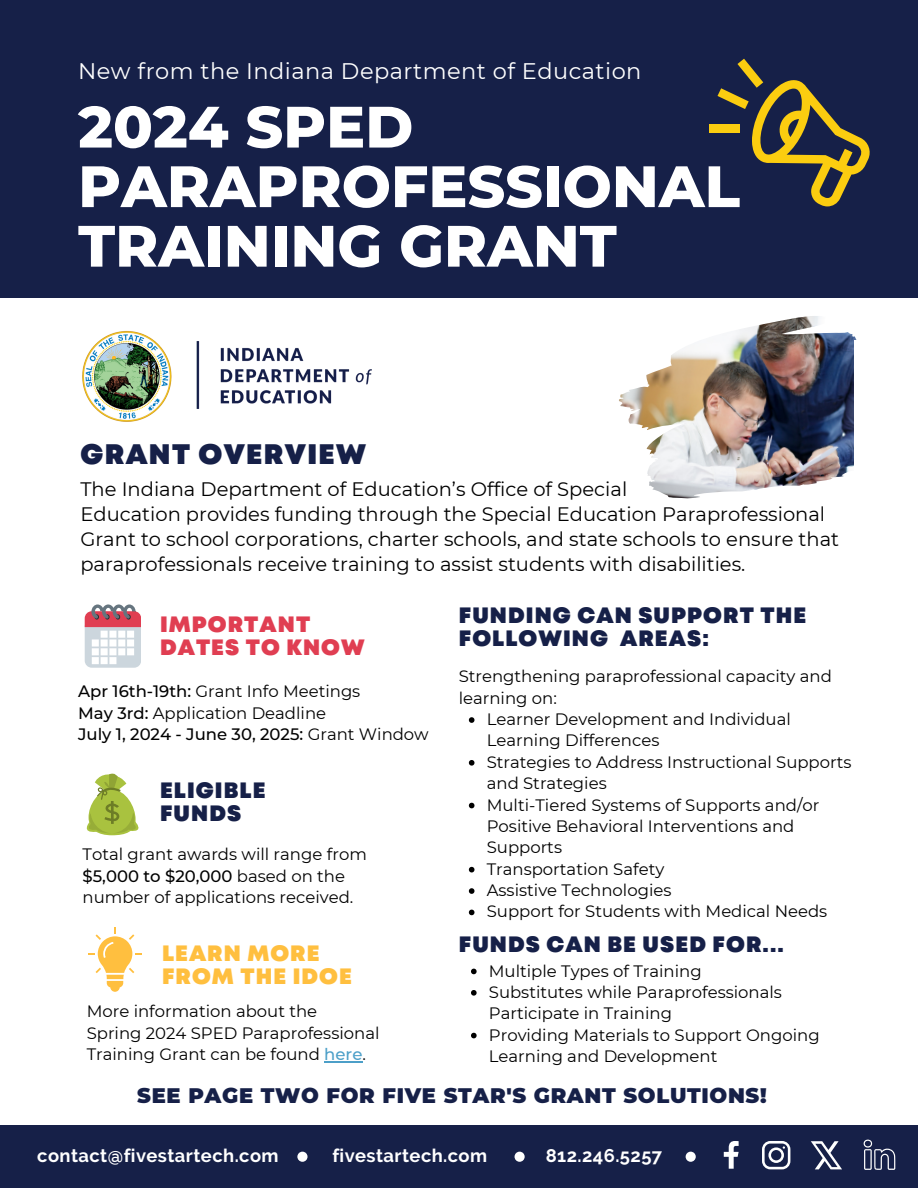
<style>
.page{position:relative;width:918px;height:1188px;background:#fff}
.page>*{position:absolute;margin:0;border:0;box-sizing:border-box;transform-origin:0 0}
.t1{font:800 58.2px/59.6px "Montserrat";color:#fff}
.t2{font:900 28.2px "Mont";letter-spacing:.05em;color:#162048}
.t3{font:22.5px "Montserrat";letter-spacing:.02em;color:#fff}
.t4{font:900 22.2px/23.7px "Mont";letter-spacing:.05em;color:#162048}
.t5{font:900 22.2px/22.5px "Mont";letter-spacing:.05em;color:#e03e52}
.t6{font:900 22.2px/22.5px "Mont";letter-spacing:.05em;color:#ffbf3f}
.t7{font:900 21px "Montserrat";letter-spacing:.03em;color:#162048}
.t8{font:19.5px/24.8px "Montserrat";color:#000}
.t9{font:700 18.3px "Raleway";letter-spacing:.025em;color:#fff}
.t10{font:16.5px/21.3px "Montserrat";color:#000}
.t11{font:500 16.5px "Montserrat";color:#000}
.s1{font-weight:500}
.s2{font-weight:400}
.s3{font-weight:500;color:#4c9fc8}
</style>
<div class="page">
<div style="left:0;top:0;width:918px;height:298px;background:#162048"></div>
<div style="left:0;top:1126px;width:918px;height:62px;background:#162048"></div>
<svg style="left:88px;top:927px;width:53px;height:65px"></svg>
<svg style="left:85px;top:604px;width:56px;height:64px"></svg>
<img style="left:82px;top:331px;width:290px;height:91px">
<img style="left:619px;top:316px;width:238px;height:183px">
<svg style="left:718px;top:59px;width:152px;height:147px"></svg>
<div style="left:709px;top:124px;width:30px;height:8px;background:#fbcd10"></div>
<div style="left:515px;top:1152px;width:10px;height:10px;background:#fff;border-radius:50%"></div>
<div style="left:297px;top:1152px;width:11px;height:10px;background:#fff;border-radius:50%"></div>
<svg style="left:724px;top:1141px;width:14px;height:28px"></svg>
<svg style="left:863px;top:1139px;width:33px;height:31px"></svg>
<svg style="left:762px;top:1141px;width:28px;height:28px"></svg>
<div style="left:686px;top:1152px;width:10px;height:10px;background:#fff;border-radius:50%"></div>
<svg style="left:811px;top:1141px;width:31px;height:28px"></svg>
<svg style="left:86px;top:773px;width:53px;height:62px"></svg>
<div style="left:854px;top:340px;width:64px;height:139px;background:#fff"></div>
<svg style="left:469px;top:717px;width:5px;height:6px"></svg>
<svg style="left:469px;top:760px;width:5px;height:6px"></svg>
<svg style="left:469px;top:803px;width:5px;height:5px"></svg>
<svg style="left:469px;top:867px;width:5px;height:5px"></svg>
<svg style="left:469px;top:888px;width:5px;height:6px"></svg>
<svg style="left:469px;top:910px;width:5px;height:5px"></svg>
<hr style="left:324px;top:1061px;width:38px;height:1px;background:#4c9fc8">
<svg style="left:471px;top:969px;width:6px;height:5px"></svg>
<svg style="left:471px;top:990px;width:6px;height:6px"></svg>
<svg style="left:471px;top:1033px;width:6px;height:5px"></svg>
<p class="t3" style="left:78px;top:57px;width:565px">New from the Indiana Department of Education</p>
<h1 class="t1" style="left:78px;top:97px;width:663px">2024 SPED<br>PARAPROFESSIONAL<br>TRAINING GRANT</h1>
<h2 class="t2" style="left:80px;top:444px;width:287px">GRANT OVERVIEW</h2>
<p class="t8" style="left:80px;top:477px;width:760px">The Indiana Department of Education’s Office of Special<br>Education provides funding through the Special Education Paraprofessional Grant to school corporations, charter schools, and state schools to ensure that paraprofessionals receive training to assist students with disabilities.</p>
<h6 class="t5" style="left:160px;top:615px;width:206px">IMPORTANT<br>DATES TO KNOW</h6>
<p class="t10" style="left:78px;top:681px;width:284px"><span class="s1">Apr 16th-19th:</span> Grant Info Meetings</p>
<h3 class="t10" style="left:78px;top:702px;width:249px"><span class="s1">May 3rd:</span> Application Deadline</h3>
<p class="t11" style="left:78px;top:724px;width:352px">July 1, 2024 - June 30, 2025: <span class="s2">Grant Window</span></p>
<h3 class="t4" style="left:160px;top:781px;width:107px;line-height:22.5px">ELIGIBLE<br>FUNDS</h3>
<p class="t10" style="left:83px;top:844px;width:286px">Total grant awards will range from <span class="s1">$5,000 to $20,000</span> based on the number of applications received.</p>
<p class="t6" style="left:162px;top:944px;width:191px">LEARN MORE<br>FROM THE IDOE</p>
<p class="t10" style="left:87px;top:1001px;width:232px">More information about the</p>
<p class="t10" style="left:87px;top:1022px;width:294px">Spring 2024 SPED Paraprofessional<br>Training Grant can be found <span class="s3">here</span>.</p>
<p class="t4" style="left:459px;top:605px;width:349px">FUNDING CAN SUPPORT THE<br>FOLLOWING AREAS:</p>
<p class="t10" style="left:459px;top:666px;width:375px">Strengthening paraprofessional capacity and learning on:</p>
<h3 class="t10" style="left:487px;top:709px;width:306px">Learner Development and Individual<br>Learning Differences</h3>
<p class="t10" style="left:487px;top:751px;width:366px">Strategies to Address Instructional Supports and Strategies</p>
<p class="t10" style="left:487px;top:794px;width:334px">Multi-Tiered Systems of Supports and/or<br>Positive Behavioral Interventions and<br>Supports</p>
<h3 class="t10" style="left:487px;top:858px;width:179px">Transportation Safety</h3>
<p class="t10" style="left:487px;top:880px;width:186px">Assistive Technologies</p>
<p class="t10" style="left:487px;top:901px;width:342px">Support for Students with Medical Needs</p>
<p class="t4" style="left:459px;top:934px;width:327px">FUNDS CAN BE USED FOR...</p>
<p class="t10" style="left:489px;top:960px;width:214px">Multiple Types of Training</p>
<h3 class="t10" style="left:489px;top:981px;width:295px">Substitutes while Paraprofessionals<br>Participate in Training</h3>
<p class="t10" style="left:489px;top:1024px;width:332px">Providing Materials to Support Ongoing<br>Learning and Development</p>
<p class="t7" style="left:137px;top:1083px;width:631px">SEE PAGE TWO FOR FIVE STAR'S GRANT SOLUTIONS!</p>
<p class="t9" style="left:37px;top:1145px;width:243px">contact@fivestartech.com</p>
<p class="t9" style="left:332px;top:1145px;width:156px">fivestartech.com</p>
<p class="t9" style="left:546px;top:1145px;width:118px">812.246.5257</p>
</div>
